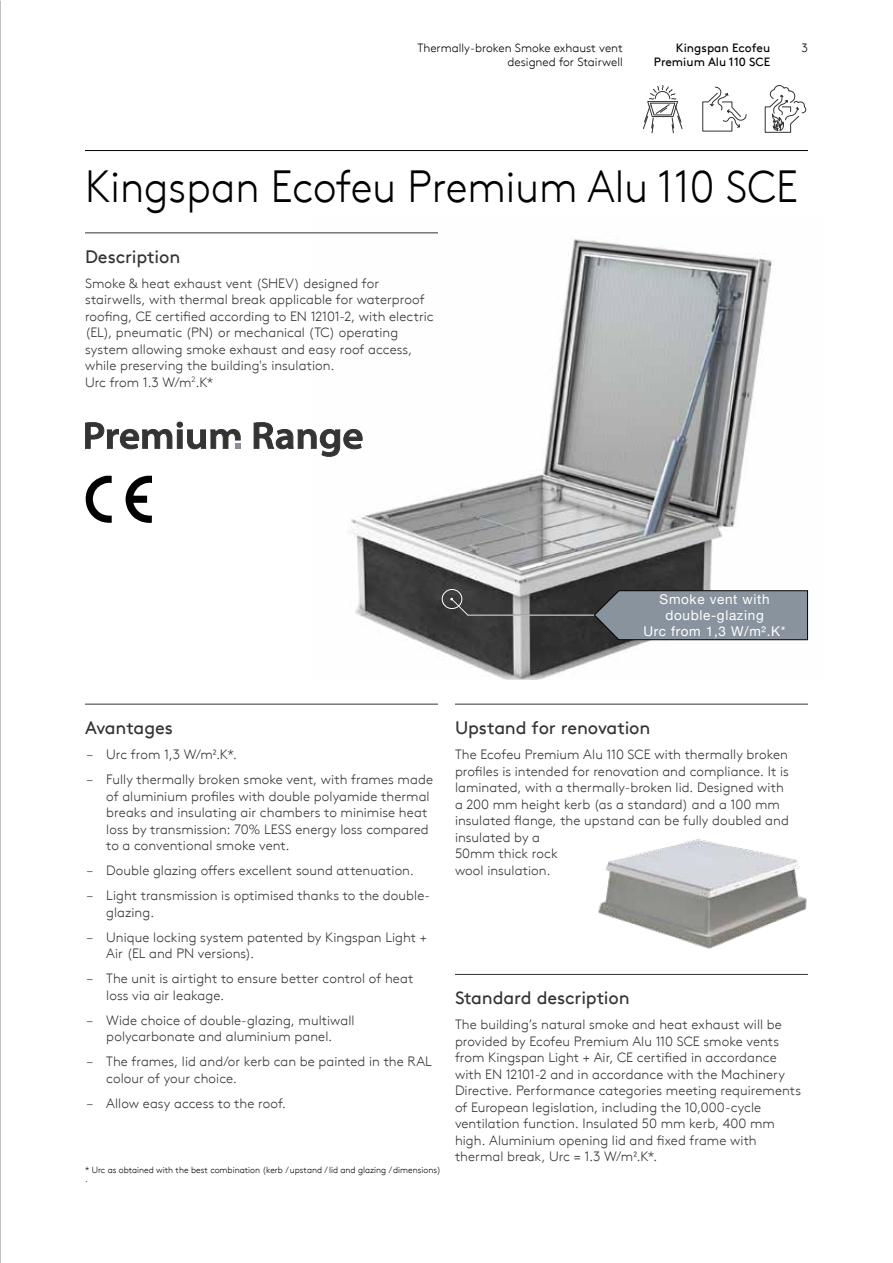
<style>
.page{position:relative;width:893px;height:1263px;background:#fff}
.page>*{position:absolute;margin:0;border:0;box-sizing:border-box;transform-origin:0 0}
.t1{font:300 45px "Kingspan Brown TT";color:#000;scale:.93 1}
.t2{font:18px "Kingspan Brown TT";letter-spacing:-.01em;color:#353334}
.t3{font:300 13.5px/16.5px "Kingspan Brown TT";color:#353334}
.t4{font:13.5px/16.2px "Helvetica Neue";letter-spacing:.05em;color:#fff;text-align:center}
.t5{font:300 12px/14.4px "Kingspan Brown TT";color:#000;text-align:right}
.t6{font:12px "Kingspan Brown TT";color:#000}
.t7{font:300 9px/9px "Kingspan Brown TT";color:#000}
</style>
<div class="page">
<hr style="left:455px;top:704px;width:353px;height:1px;background:#353334">
<img style="left:0;top:0;width:1px;height:1263px">
<img style="left:315px;top:232px;width:494px;height:447px">
<svg style="left:593px;top:590px;width:215px;height:50px;background:#7d8690"></svg>
<hr style="left:468px;top:615px;width:126px;height:1px;background:#fff">
<img style="left:598px;top:839px;width:209px;height:110px">
<svg style="left:702px;top:87px;width:45px;height:45px"></svg>
<svg style="left:643px;top:85px;width:39px;height:48px"></svg>
<svg style="left:765px;top:85px;width:41px;height:48px"></svg>
<hr style="left:85px;top:150px;width:723px;height:1px;background:#000">
<svg style="left:85px;top:422px;width:156px;height:27px"></svg>
<svg style="left:253px;top:422px;width:109px;height:35px"></svg>
<svg style="left:85px;top:475px;width:67px;height:48px"></svg>
<hr style="left:85px;top:704px;width:353px;height:1px;background:#353334">
<hr style="left:455px;top:974px;width:353px;height:1px;background:#353334">
<div style="left:442px;top:589px;width:20px;height:20px;border:1px solid #fff;border-radius:50%"></div>
<svg style="left:450px;top:598px;width:19px;height:18px"></svg>
<hr style="left:85px;top:233px;width:353px;height:1px;background:#353334">
<p class="t5" style="left:417px;top:39px;width:207px">Thermally-broken Smoke exhaust vent designed for Stairwell</p>
<p class="t6" style="left:676px;top:38px;width:96px">Kingspan Ecofeu</p>
<p class="t5" style="left:801px;top:39px;width:8px">3</p>
<p class="t6" style="left:654px;top:53px;width:118px">Premium Alu 110 SCE</p>
<h1 class="t1" style="left:85px;top:153px;width:768px">Kingspan Ecofeu Premium Alu 110 SCE</h1>
<h2 class="t2" style="left:85px;top:243px;width:97px">Description</h2>
<p class="t3" style="left:85px;top:274px;width:350px">Smoke &amp; heat exhaust vent (SHEV) designed for stairwells, with thermal break applicable for waterproof roofing, CE certified according to EN 12101-2, with electric (EL), pneumatic (PN) or mechanical (TC) operating system allowing smoke exhaust and easy roof access, while preserving the building's insulation.<br>Urc from 1.3 W/m<sup>2</sup>.K*</p>
<p class="t4" style="left:643px;top:590px;width:144px">Smoke vent with double-glazing<br>Urc from 1,3 W/m².K*</p>
<h2 class="t2" style="left:85px;top:714px;width:90px">Avantages</h2>
<p class="t3" style="left:87px;top:745px;width:152px">– Urc from 1,3 W/m².K*.</p>
<p class="t3" style="left:106px;top:770px;width:328px;text-indent:-19px">– Fully thermally broken smoke vent, with frames made of aluminium profiles with double polyamide thermal breaks and insulating air chambers to minimise heat loss by transmission: 70% LESS energy loss compared to a conventional smoke vent.</p>
<p class="t3" style="left:87px;top:861px;width:329px">– Double glazing offers excellent sound attenuation.</p>
<p class="t3" style="left:106px;top:886px;width:325px;text-indent:-19px">– Light transmission is optimised thanks to the double&shy;glazing.</p>
<p class="t3" style="left:106px;top:928px;width:322px;text-indent:-19px">– Unique locking system patented by Kingspan Light +<br>Air (EL and PN versions).</p>
<p class="t3" style="left:106px;top:969px;width:309px;text-indent:-19px">– The unit is airtight to ensure better control of heat loss via air leakage.</p>
<p class="t3" style="left:87px;top:1011px;width:269px;text-align:center">– Wide choice of double-glazing, multiwall polycarbonate and aluminium panel.</p>
<p class="t3" style="left:106px;top:1052px;width:327px;text-indent:-19px">– The frames, lid and/or kerb can be painted in the RAL colour of your choice.</p>
<p class="t3" style="left:87px;top:1094px;width:201px">– Allow easy access to the roof.</p>
<p class="t7" style="left:85px;top:1164px;width:357px">* Urc as obtained with the best combination (kerb / upstand / lid and glazing / dimensions) .</p>
<h2 class="t2" style="left:455px;top:714px;width:197px">Upstand for renovation</h2>
<p class="t3" style="left:455px;top:745px;width:335px">The Ecofeu Premium Alu 110 SCE with thermally broken profiles is intended for renovation and compliance. It is laminated, with a thermally-broken lid. Designed with a 200 mm height kerb (as a standard) and a 100 mm insulated flange, the upstand can be fully doubled and insulated by a<br>50mm thick rock<br>wool insulation.</p>
<h2 class="t2" style="left:455px;top:984px;width:176px">Standard description</h2>
<p class="t3" style="left:455px;top:1015px;width:348px">The building’s natural smoke and heat exhaust will be provided by Ecofeu Premium Alu 110 SCE smoke vents from Kingspan Light + Air, CE certified in accordance with EN 12101-2 and in accordance with the Machinery Directive. Performance categories meeting requirements of European legislation, including the 10,000-cycle ventilation function. Insulated 50 mm kerb, 400 mm high. Aluminium opening lid and fixed frame with thermal break, Urc = 1.3 W/m².K*.</p>
</div>
